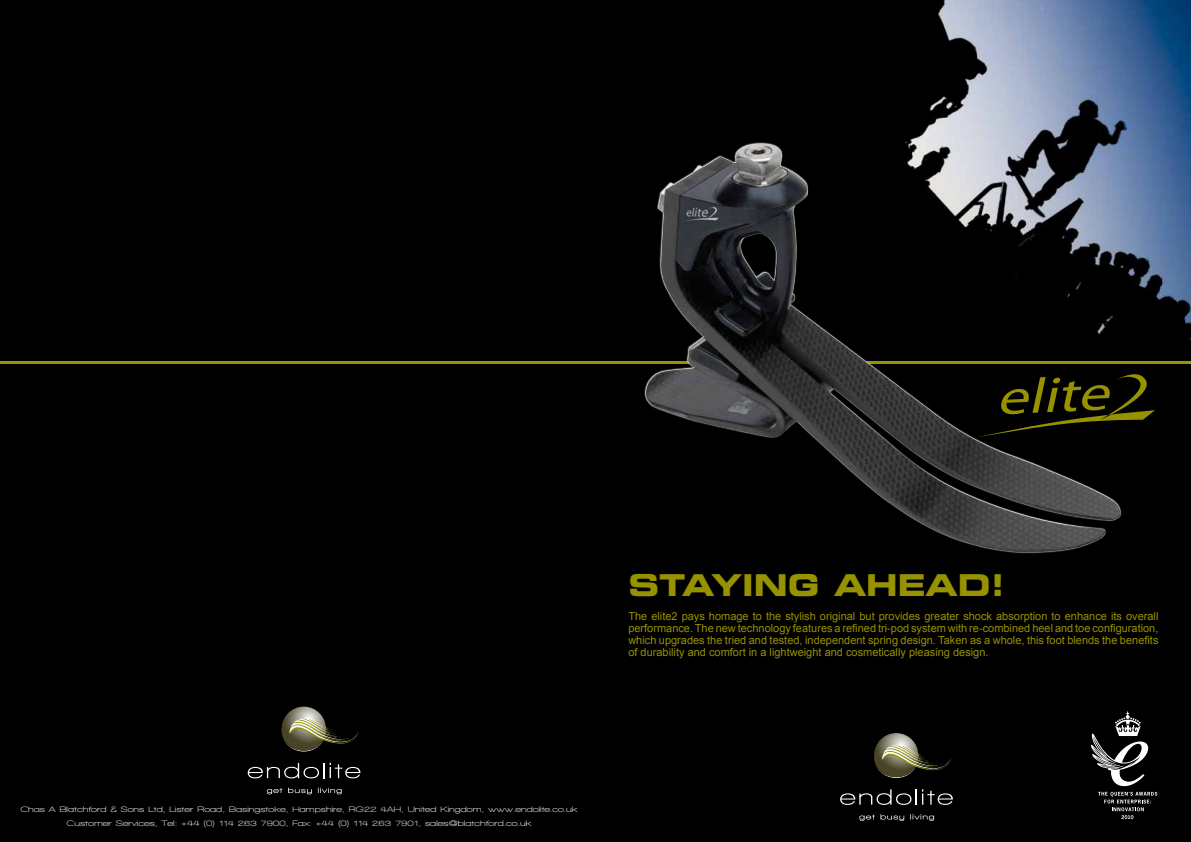
<style>
.page{position:relative;width:1191px;height:842px;background:#000}
.page>*{position:absolute;margin:0;border:0;box-sizing:border-box;transform-origin:0 0}
.t1{font:700 expanded 30px "Square 721 BT";letter-spacing:.225em;color:#979200}
.t2{font:11px/12px "Arial";color:#979200;text-align:justify}
.t3{font:700 8px/14px "Walkway Expand";color:#fff;text-align:center}
</style>
<div class="page">
<img style="left:905px;top:0;width:286px;height:340px">
<hr style="left:0;top:361px;width:1191px;height:3px;background:#979200">
<svg style="left:248px;top:763px;width:112px;height:15px"></svg>
<svg style="left:282px;top:707px;width:44px;height:44px"></svg>
<svg style="left:281px;top:718px;width:78px;height:33px"></svg>
<svg style="left:267px;top:788px;width:75px;height:6px"></svg>
<svg style="left:840px;top:789px;width:112px;height:16px"></svg>
<svg style="left:874px;top:733px;width:44px;height:44px"></svg>
<svg style="left:874px;top:745px;width:77px;height:33px"></svg>
<svg style="left:859px;top:814px;width:75px;height:7px"></svg>
<svg style="left:1121px;top:374px;width:34px;height:46px"></svg>
<svg style="left:644px;top:143px;width:477px;height:411px"></svg>
<img style="left:646px;top:144px;width:332px;height:402px">
<svg style="left:1090px;top:711px;width:58px;height:75px"></svg>
<svg style="left:1098px;top:792px;width:59px;height:27px"></svg>
<h1 class="t1" style="left:628px;top:567px;width:378px">STAYING AHEAD!</h1>
<p class="t2" style="left:628px;top:610px;width:531px">The elite2 pays homage to the stylish original but provides greater shock absorption to enhance its overall performance. The new technology features a refined tri-pod system with re-combined heel and toe configuration, which upgrades the tried and tested, independent spring design. Taken as a whole, this foot blends the benefits of durability and comfort in a lightweight and cosmetically pleasing design.</p>
<p class="t3" style="left:20px;top:802px;width:559px">Chas A Blatchford &amp; Sons Ltd, Lister Road, Basingstoke, Hampshire, RG22 4AH, United Kingdom, www.endolite.co.uk<br>Customer Services, Tel: +44 (0) 114 263 7900, Fax: +44 (0) 114 263 7901, sales@blatchford.co.uk</p>
</div>
